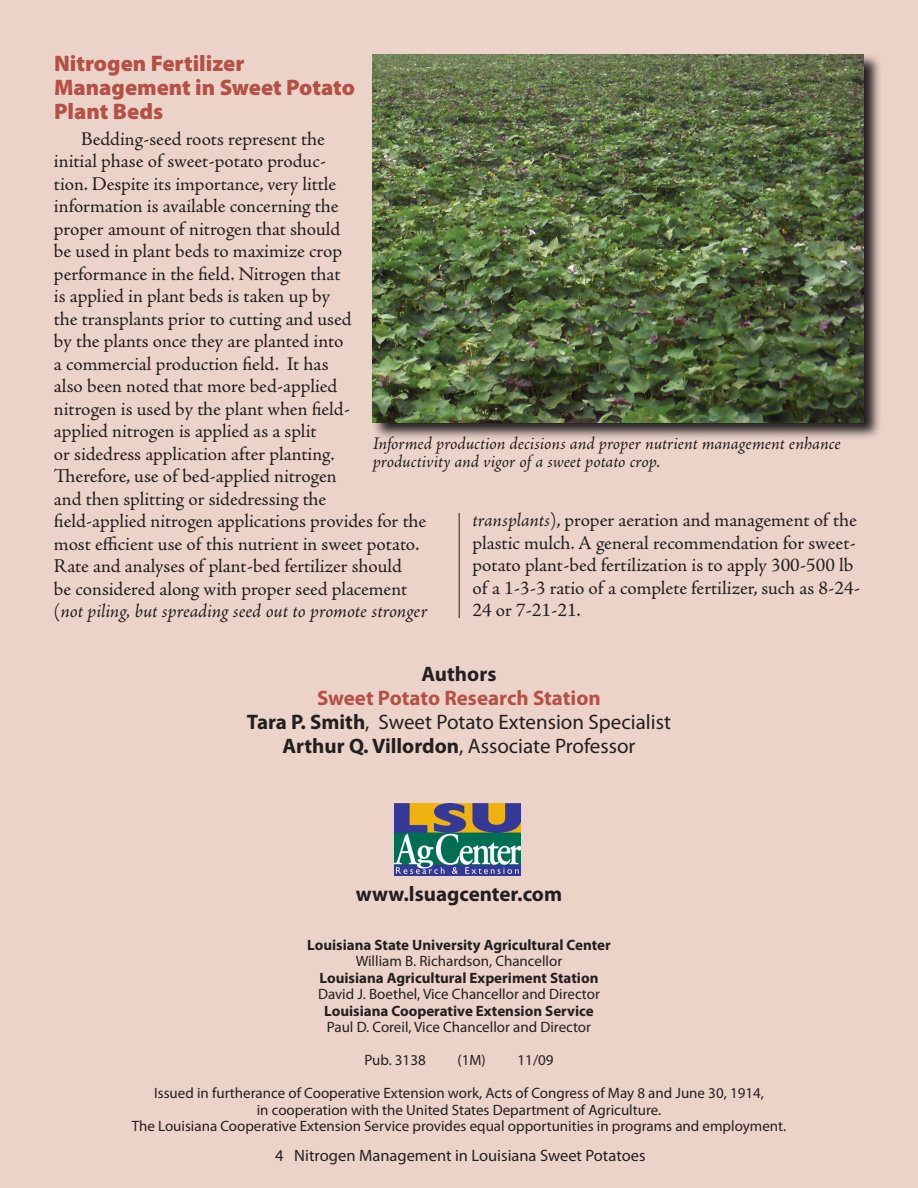
<style>
.page{position:relative;width:918px;height:1188px;background:#ecd3c9}
.page>*{position:absolute;margin:0;border:0;box-sizing:border-box;transform-origin:0 0}
.t1{font:900 22.5px/24px "Myriad Pro";color:#b45144}
.t2{font:21px/24px "Myriad Pro";color:#231f20;text-align:center}
.t3{font:700 21px "Myriad Pro";color:#231f20}
.t4{font:19.5px/22.5px "Adobe Jenson Pro";letter-spacing:-.005em;color:#231f20}
.t5{font:italic 18px/18px "Adobe Jenson Pro";letter-spacing:-.005em;color:#231f20}
.t6{font:16.5px "Myriad Pro";color:#231f20}
.t7{font:15px/16.5px "Myriad Pro";color:#231f20;text-align:center}
.t8{font:700 15px "Myriad Pro";color:#231f20}
.s1{font-style:italic}
.s2{font-weight:700;color:#b45144}
.s3{font-weight:700}
</style>
<div class="page">
<img style="left:395px;top:803px;width:126px;height:72px">
<hr style="left:459px;top:513px;width:1px;height:105px;background:#231f20">
<svg style="left:372px;top:54px;width:508px;height:384px;background:#7e726c"></svg>
<img style="left:373px;top:54px;width:491px;height:368px">
<p class="t1" style="left:54px;top:52px;width:302px">Nitrogen Fertilizer<br>Management in Sweet Potato<br>Plant Beds</p>
<p class="t4" style="left:54px;top:128px;width:375px;text-indent:27px">Bedding-seed roots represent the<br>initial phase of sweet-potato produc-<br>tion. Despite its importance, very little information is available concerning the<br>proper amount of nitrogen that should<br>be used in plant beds to maximize crop performance in the field. Nitrogen that<br>is applied in plant beds is taken up by<br>the transplants prior to cutting and used<br>by the plants once they are planted into<br>a commercial production field. It has<br>also been noted that more bed-applied<br>nitrogen is used by the plant when field-<br>applied nitrogen is applied as a split<br>or sidedress application after planting.<br>Therefore, use of bed-applied nitrogen<br>and then splitting or sidedressing the<br>field-applied nitrogen applications provides for the most efficient use of this nutrient in sweet potato.<br>Rate and analyses of plant-bed fertilizer should<br>be considered along with proper seed placement (<span class="s1">not piling, but spreading seed out to promote stronger</span></p>
<p class="t5" style="left:373px;top:436px;width:470px">Informed production decisions and proper nutrient management enhance productivity and vigor of a sweet potato crop.</p>
<p class="t4" style="left:472px;top:509px;width:389px"><span class="s1">transplants</span>), proper aeration and management of the plastic mulch. A general recommendation for sweet&shy;potato plant-bed fertilization is to apply 300-500 lb of a 1-3-3 ratio of a complete fertilizer, such as 8-24- 24 or 7-21-21.</p>
<p class="t3" style="left:422px;top:662px;width:76px">Authors</p>
<p class="t2" style="left:247px;top:687px;width:426px"><span class="s2">Sweet Potato Research Station<br></span><span class="s3">Tara P. Smith</span>, Sweet Potato Extension Specialist<br><span class="s3">Arthur Q. Villordon</span>, Associate Professor</p>
<p class="t3" style="left:356px;top:882px;width:208px">www.lsuagcenter.com</p>
<p class="t8" style="left:307px;top:936px;width:305px">Louisiana State University Agricultural Center</p>
<p class="t7" style="left:356px;top:953px;width:208px">William B. Richardson, Chancellor</p>
<p class="t8" style="left:320px;top:969px;width:280px">Louisiana Agricultural Experiment Station</p>
<p class="t7" style="left:318px;top:986px;width:283px">David J. Boethel, Vice Chancellor and Director</p>
<p class="t8" style="left:324px;top:1002px;width:271px">Louisiana Cooperative Extension Service</p>
<p class="t7" style="left:327px;top:1019px;width:266px">Paul D. Coreil, Vice Chancellor and Director</p>
<p class="t7" style="left:364px;top:1052px;width:63px">Pub. 3138</p>
<p class="t7" style="left:458px;top:1052px;width:30px">(1M)</p>
<p class="t7" style="left:518px;top:1052px;width:37px">11/09</p>
<p class="t7" style="left:132px;top:1085px;width:656px">Issued in furtherance of Cooperative Extension work, Acts of Congress of May 8 and June 30, 1914,<br>in cooperation with the United States Department of Agriculture.<br>The Louisiana Cooperative Extension Service provides equal opportunities in programs and employment.</p>
<p class="t6" style="left:275px;top:1147px;width:372px">4 Nitrogen Management in Louisiana Sweet Potatoes</p>
</div>
